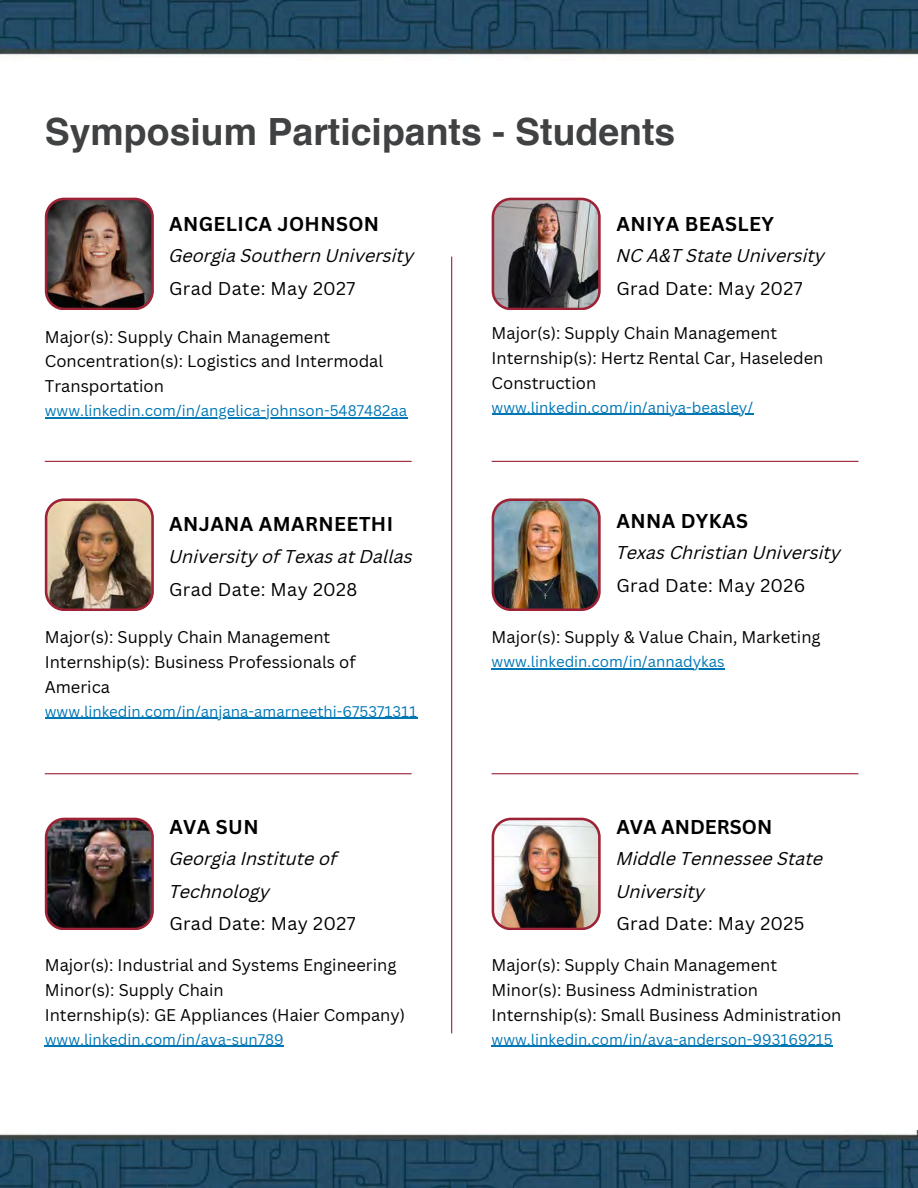
<style>
.page{position:relative;width:918px;height:1188px;background:#fff}
.page>*{position:absolute;margin:0;border:0;box-sizing:border-box;transform-origin:0 0}
.t1{font:700 37.5px "Helvetica";color:#404142}
.t2{font:700 19.5px "Canva Sans";letter-spacing:.02em;color:#000}
.t3{font:700 19.5px "Canva Sans";color:#000}
.t4{font:italic 18px/32.7px "Canva Sans";color:#000}
.t5{font:18px "Canva Sans";letter-spacing:.02em;color:#000}
.t6{font:16.5px/24.8px "Canva Sans";color:#000}
.t7{font:15px "Canva Sans";color:#0077b5}
</style>
<div class="page">
<hr style="left:451px;top:257px;width:1px;height:776px;background:#9d2235">
<hr style="left:45px;top:417px;width:362px;height:1px;background:#0077b5">
<img style="left:45px;top:198px;width:109px;height:112px">
<hr style="left:45px;top:461px;width:367px;height:1px;background:#9d2235">
<img style="left:492px;top:198px;width:109px;height:112px">
<hr style="left:492px;top:461px;width:366px;height:1px;background:#9d2235">
<img style="left:45px;top:498px;width:109px;height:113px">
<hr style="left:45px;top:773px;width:367px;height:1px;background:#9d2235">
<img style="left:492px;top:498px;width:109px;height:113px">
<hr style="left:492px;top:773px;width:366px;height:1px;background:#9d2235">
<img style="left:45px;top:818px;width:109px;height:112px">
<img style="left:492px;top:818px;width:109px;height:112px">
<hr style="left:492px;top:1046px;width:341px;height:1px;background:#0077b5">
<img style="left:0;top:0;width:918px;height:55px">
<img style="left:0;top:1131px;width:918px;height:57px">
<hr style="left:492px;top:414px;width:261px;height:1px;background:#0077b5">
<hr style="left:45px;top:718px;width:372px;height:1px;background:#0077b5">
<hr style="left:45px;top:1046px;width:239px;height:1px;background:#0077b5">
<hr style="left:492px;top:668px;width:233px;height:1px;background:#0077b5">
<h1 class="t1" style="left:45px;top:116px;width:632px">Symposium Participants - Students</h1>
<p class="t2" style="left:169px;top:210px;width:212px">ANGELICA JOHNSON</p>
<p class="t4" style="left:169px;top:241px;width:247px">Georgia Southern University</p>
<p class="t5" style="left:169px;top:276px;width:188px">Grad Date: May 2027</p>
<p class="t6" style="left:45px;top:324px;width:340px">Major(s): Supply Chain Management<br>Concentration(s): Logistics and Intermodal<br>Transportation</p>
<h1 class="t7" style="left:45px;top:400px;width:364px">www.linkedin.com/in/angelica-johnson-5487482aa</h1>
<p class="t2" style="left:169px;top:511px;width:225px">ANJANA AMARNEETHI</p>
<p class="t4" style="left:169px;top:542px;width:245px">University of Texas at Dallas</p>
<p class="t5" style="left:169px;top:576px;width:190px">Grad Date: May 2028</p>
<h2 class="t6" style="left:45px;top:625px;width:287px">Major(s): Supply Chain Management</h2>
<p class="t6" style="left:45px;top:649px;width:312px">Internship(s): Business Professionals of<br>America</p>
<p class="t7" style="left:45px;top:701px;width:374px">www.linkedin.com/in/anjana-amarneethi-675371311</p>
<p class="t2" style="left:169px;top:813px;width:91px">AVA SUN</p>
<p class="t4" style="left:169px;top:844px;width:169px">Georgia Institute of<br>Technology</p>
<p class="t5" style="left:169px;top:911px;width:188px">Grad Date: May 2027</p>
<p class="t6" style="left:45px;top:953px;width:362px">Major(s): Industrial and Systems Engineering<br>Minor(s): Supply Chain<br>Internship(s): GE Appliances (Haier Company)</p>
<p class="t7" style="left:45px;top:1029px;width:241px">www.linkedin.com/in/ava-sun789</p>
<p class="t2" style="left:616px;top:210px;width:159px">ANIYA BEASLEY</p>
<p class="t4" style="left:616px;top:241px;width:210px">NC A&amp;T State University</p>
<p class="t5" style="left:616px;top:276px;width:188px">Grad Date: May 2027</p>
<h2 class="t6" style="left:492px;top:321px;width:333px">Major(s): Supply Chain Management<br>Internship(s): Hertz Rental Car, Haseleden<br>Construction</h2>
<p class="t7" style="left:492px;top:397px;width:263px">www.linkedin.com/in/aniya-beasley/</p>
<p class="t2" style="left:616px;top:507px;width:133px">ANNA DYKAS</p>
<p class="t4" style="left:616px;top:538px;width:226px">Texas Christian University</p>
<p class="t5" style="left:616px;top:573px;width:191px">Grad Date: May 2026</p>
<p class="t6" style="left:492px;top:625px;width:331px">Major(s): Supply &amp; Value Chain, Marketing</p>
<p class="t7" style="left:492px;top:651px;width:234px">www.linkedin.com/in/annadykas</p>
<p class="t3" style="left:616px;top:813px;width:157px">AVA ANDERSON</p>
<p class="t4" style="left:616px;top:844px;width:208px">Middle Tennessee State<br>University</p>
<p class="t5" style="left:616px;top:911px;width:190px">Grad Date: May 2025</p>
<p class="t6" style="left:492px;top:953px;width:287px">Major(s): Supply Chain Management</p>
<p class="t6" style="left:492px;top:977px;width:268px">Minor(s): Business Administration</p>
<h2 class="t6" style="left:492px;top:1002px;width:351px">Internship(s): Small Business Administration</h2>
<p class="t7" style="left:492px;top:1029px;width:343px">www.linkedin.com/in/ava-anderson-993169215</p>
</div>
